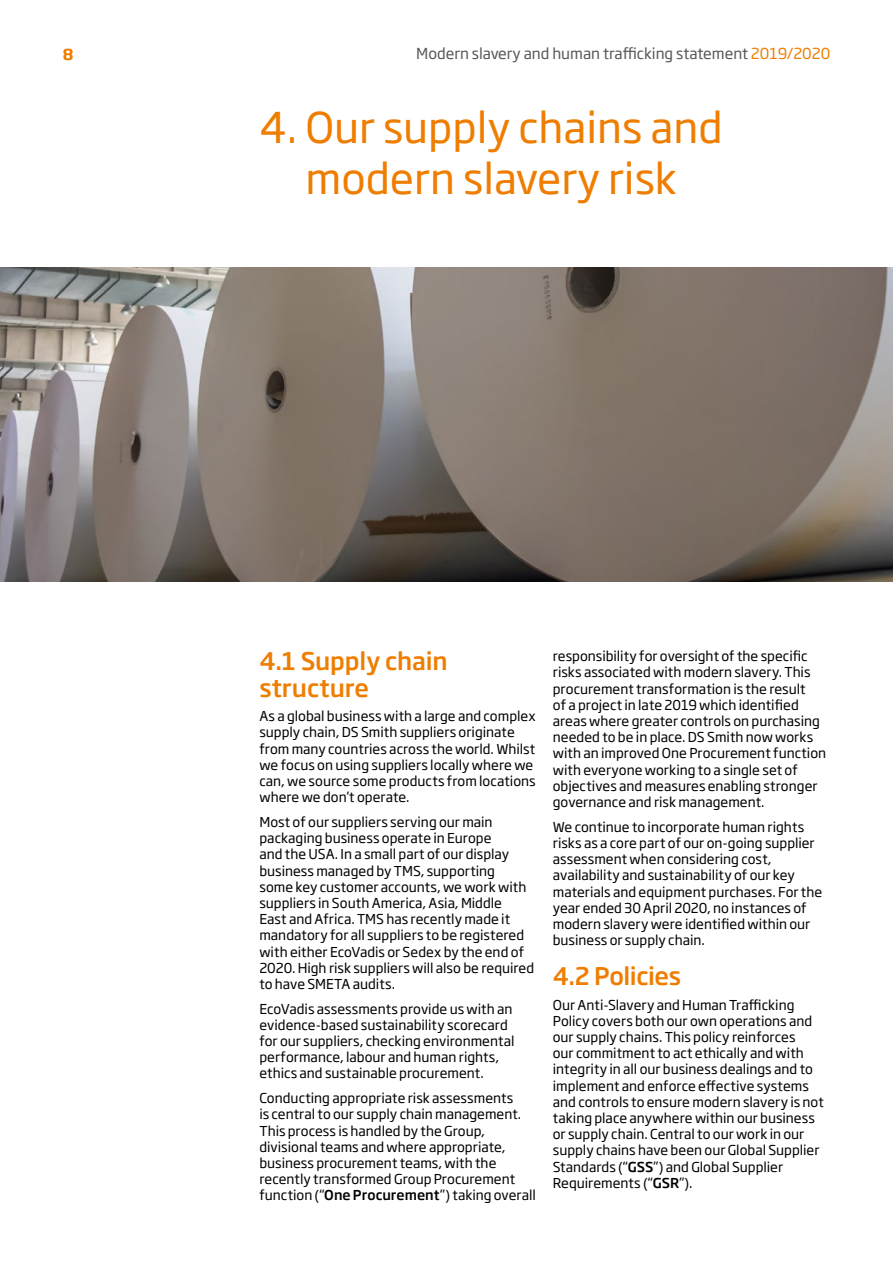
<style>
.page{position:relative;width:893px;height:1263px;background:#fff}
.page>*{position:absolute;margin:0;border:0;box-sizing:border-box;transform-origin:0 0}
.t1{font:42px/50.4px "Soho Gothic Pro";color:#ef7d00;text-align:center}
.t2{font:500 24px/27px "Soho Gothic Pro";letter-spacing:-.005em;color:#ef7d00}
.t3{font:15px "Soho Gothic Pro";color:#575756}
.t4{font:700 15px "Soho Gothic Pro";color:#ef7d00}
.t5{font:13.5px/16.2px "Soho Gothic Pro";color:#000}
.s1{color:#ef7d00}
.s2{font-weight:500}
</style>
<div class="page">
<img style="left:0;top:268px;width:893px;height:313px">
<p class="t4" style="left:63px;top:42px;width:12px">8</p>
<p class="t3" style="left:416px;top:41px;width:416px">Modern slavery and human trafficking statement <span class="s1">2019/2020</span></p>
<h1 class="t1" style="left:259px;top:100px;width:465px">4. Our supply chains and modern slavery risk</h1>
<h2 class="t2" style="left:259px;top:646px;width:190px">4.1 Supply chain structure</h2>
<p class="t5" style="left:259px;top:707px;width:278px">As a global business with a large and complex supply chain, DS Smith suppliers originate from many countries across the world. Whilst we focus on using suppliers locally where we can, we source some products from locations where we don’t operate.</p>
<p class="t5" style="left:259px;top:813px;width:276px">Most of our suppliers serving our main packaging business operate in Europe<br>and the USA. In a small part of our display business managed by TMS, supporting<br>some key customer accounts, we work with suppliers in South America, Asia, Middle<br>East and Africa. TMS has recently made it mandatory for all suppliers to be registered with either EcoVadis or Sedex by the end of 2020. High risk suppliers will also be required to have SMETA audits.</p>
<p class="t5" style="left:259px;top:1000px;width:257px">EcoVadis assessments provide us with an evidence-based sustainability scorecard for our suppliers, checking environmental performance, labour and human rights, ethics and sustainable procurement.</p>
<p class="t5" style="left:259px;top:1089px;width:278px">Conducting appropriate risk assessments<br>is central to our supply chain management.<br>This process is handled by the Group, divisional teams and where appropriate, business procurement teams, with the recently transformed Group Procurement function (“<span class="s2">One Procurement</span>”) taking overall</p>
<p class="t5" style="left:553px;top:647px;width:275px">responsibility for oversight of the specific risks associated with modern slavery. This procurement transformation is the result<br>of a project in late 2019 which identified areas where greater controls on purchasing needed to be in place. DS Smith now works with an improved One Procurement function with everyone working to a single set of objectives and measures enabling stronger governance and risk management.</p>
<p class="t5" style="left:553px;top:818px;width:271px">We continue to incorporate human rights risks as a core part of our on-going supplier assessment when considering cost, availability and sustainability of our key materials and equipment purchases. For the year ended 30 April 2020, no instances of modern slavery were identified within our business or supply chain.</p>
<h2 class="t2" style="left:553px;top:961px;width:130px">4.2 Policies</h2>
<p class="t5" style="left:553px;top:996px;width:273px">Our Anti-Slavery and Human Trafficking Policy covers both our own operations and our supply chains. This policy reinforces<br>our commitment to act ethically and with integrity in all our business dealings and to implement and enforce effective systems and controls to ensure modern slavery is not taking place anywhere within our business or supply chain. Central to our work in our supply chains have been our Global Supplier Standards (“<span class="s2">GSS</span>”) and Global Supplier Requirements (“<span class="s2">GSR</span>”).</p>
</div>
